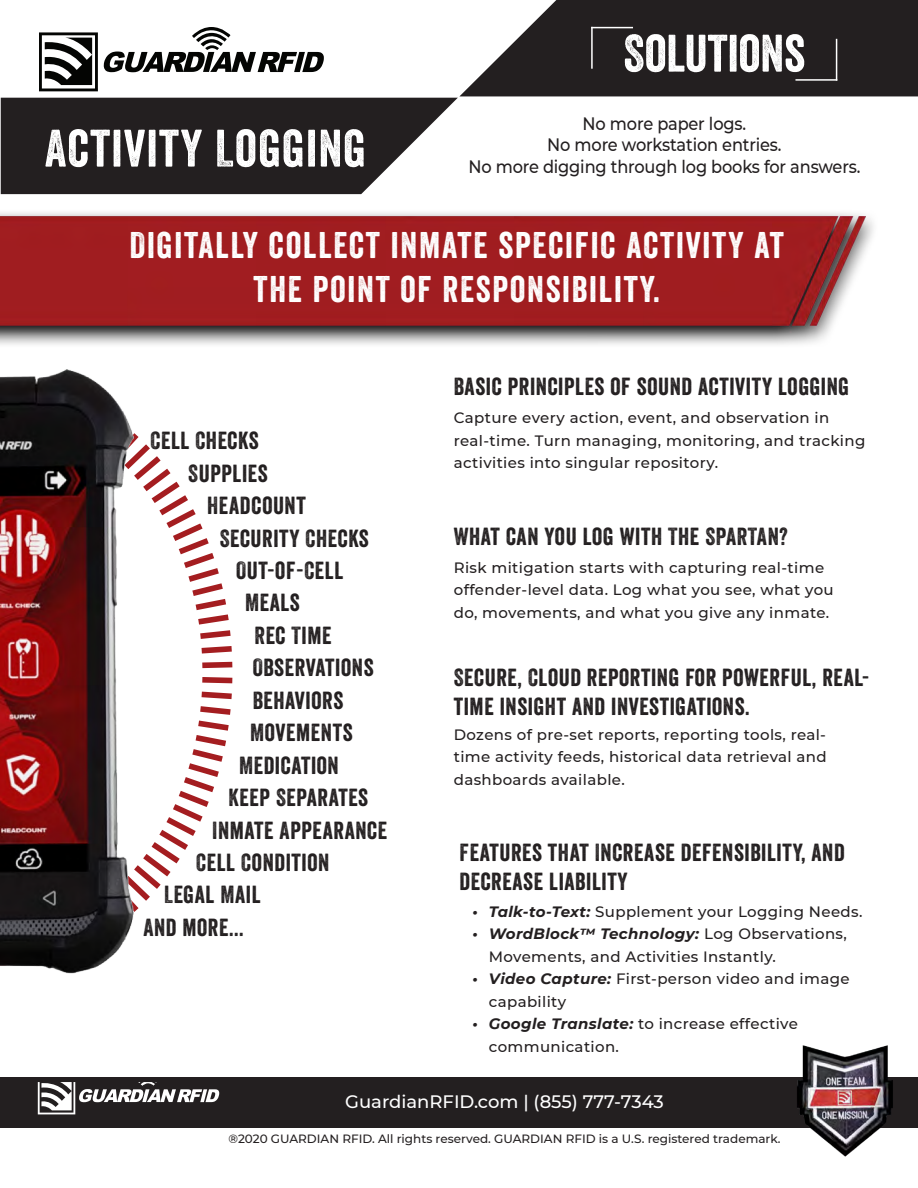
<style>
.page{position:relative;width:918px;height:1188px;background:#fff}
.page>*{position:absolute;margin:0;border:0;box-sizing:border-box;transform-origin:0 0}
.t1{font:51px "Veneer";letter-spacing:.025em;color:#fff}
.t2{font:51px "Veneer";color:#fff}
.t3{font:36px/43.2px "Veneer";letter-spacing:.05em;color:#fff;text-align:center}
.t4{font:24px/28.8px "Veneer";letter-spacing:.025em;color:#231f20}
.t5{font:500 18px "Montserrat";letter-spacing:-.01em;color:#231f20;scale:.9 1}
.t6{font:500 18px "Montserrat";color:#fff}
.t7{font:500 15px/22.5px "Montserrat";letter-spacing:.025em;color:#231f20}
.t8{font:500 12px "Montserrat";color:#231f20}
.s1{font-weight:700;font-style:italic}
</style>
<div class="page">
<img style="left:0;top:212px;width:873px;height:133px">
<svg style="left:0;top:377px;width:233px;height:589px"></svg>
<div style="left:0;top:1077px;width:918px;height:51px;background:#231f20"></div>
<img style="left:797px;top:1045px;width:96px;height:112px">
<svg style="left:38px;top:1082px;width:181px;height:32px"></svg>
<svg style="left:460px;top:0;width:458px;height:96px;background:#3a3637"></svg>
<svg style="left:104px;top:27px;width:220px;height:45px"></svg>
<svg style="left:39px;top:32px;width:59px;height:59px"></svg>
<svg style="left:1px;top:98px;width:457px;height:96px;background:#3a3637"></svg>
<hr style="left:591px;top:27px;width:42px;height:1px;background:#fff">
<hr style="left:591px;top:27px;width:2px;height:42px;background:#fff">
<hr style="left:795px;top:79px;width:42px;height:2px;background:#fff">
<hr style="left:836px;top:39px;width:1px;height:42px;background:#fff">
<img style="left:1px;top:370px;width:132px;height:604px">
<p class="t1" style="left:45px;top:117px;width:323px">ACTIVITY LOGGING</p>
<p class="t2" style="left:623px;top:22px;width:183px">SOLUTIONS</p>
<p class="t5" style="left:583px;top:111px;width:183px">No more paper logs.</p>
<p class="t5" style="left:547px;top:132px;width:262px">No more workstation entries.</p>
<p class="t5" style="left:468px;top:154px;width:437px">No more digging through log books for answers.</p>
<p class="t3" style="left:130px;top:224px;width:656px">DIGITALLY COLLECT INMATE SPECIFIC ACTIVITY AT<br>THE POINT OF RESPONSIBILITY.</p>
<p class="t4" style="left:150px;top:426px;width:110px">CELL CHECKS</p>
<p class="t4" style="left:188px;top:458px;width:81px">SUPPLIES</p>
<p class="t4" style="left:207px;top:491px;width:100px">HEADCOUNT</p>
<p class="t4" style="left:220px;top:523px;width:151px">SECURITY CHECKS</p>
<p class="t4" style="left:236px;top:556px;width:109px">OUT-OF-CELL</p>
<p class="t4" style="left:245px;top:588px;width:56px">MEALS</p>
<p class="t4" style="left:255px;top:621px;width:79px">REC TIME</p>
<p class="t4" style="left:253px;top:653px;width:122px">OBSERVATIONS</p>
<p class="t4" style="left:253px;top:686px;width:92px">BEHAVIORS</p>
<p class="t4" style="left:250px;top:718px;width:104px">MOVEMENTS</p>
<p class="t4" style="left:239px;top:750px;width:101px">MEDICATION</p>
<p class="t4" style="left:229px;top:783px;width:141px">KEEP SEPARATES</p>
<p class="t4" style="left:212px;top:815px;width:177px">INMATE APPEARANCE</p>
<p class="t4" style="left:454px;top:372px;width:397px">BASIC PRINCIPLES OF SOUND ACTIVITY LOGGING</p>
<p class="t7" style="left:454px;top:406px;width:413px">Capture every action, event, and observation in real-time. Turn managing, monitoring, and tracking activities into singular repository.</p>
<p class="t4" style="left:454px;top:521px;width:335px">WHAT CAN YOU LOG WITH THE SPARTAN?</p>
<p class="t7" style="left:454px;top:555px;width:382px">Risk mitigation starts with capturing real-time offender-level data. Log what you see, what you do, movements, and what you give any inmate.</p>
<p class="t4" style="left:454px;top:663px;width:417px">SECURE, CLOUD REPORTING FOR POWERFUL, REAL-<br>TIME INSIGHT AND INVESTIGATIONS.</p>
<p class="t7" style="left:454px;top:723px;width:374px;text-align:justify">Dozens of pre-set reports, reporting tools, real&shy;time activity feeds, historical data retrieval and dashboards available.</p>
<p class="t4" style="left:196px;top:848px;width:135px">CELL CONDITION</p>
<p class="t4" style="left:460px;top:838px;width:387px">FEATURES THAT INCREASE DEFENSIBILITY, AND<br>DECREASE LIABILITY</p>
<p class="t7" style="left:472px;top:900px;width:392px"><span class="s1">• Talk-to-Text:</span> Supplement your Logging Needs.</p>
<p class="t7" style="left:489px;top:922px;width:360px;text-indent:-16px"><span class="s1">• WordBlock™ Technology:</span> Log Observations,<br>Movements, and Activities Instantly.</p>
<p class="t7" style="left:489px;top:967px;width:362px;text-indent:-16px"><span class="s1">• Video Capture:</span> First-person video and image capability</p>
<p class="t7" style="left:489px;top:1012px;width:311px;text-indent:-16px"><span class="s1">• Google Translate:</span> to increase effective communication.</p>
<p class="t4" style="left:164px;top:880px;width:98px">LEGAL MAIL</p>
<p class="t4" style="left:143px;top:913px;width:102px">AND MORE...</p>
<p class="t6" style="left:345px;top:1089px;width:320px">GuardianRFID.com | (855) 777-7343</p>
<p class="t8" style="left:229px;top:1130px;width:554px">®2020 GUARDIAN RFID. All rights reserved. GUARDIAN RFID is a U.S. registered trademark.</p>
</div>
